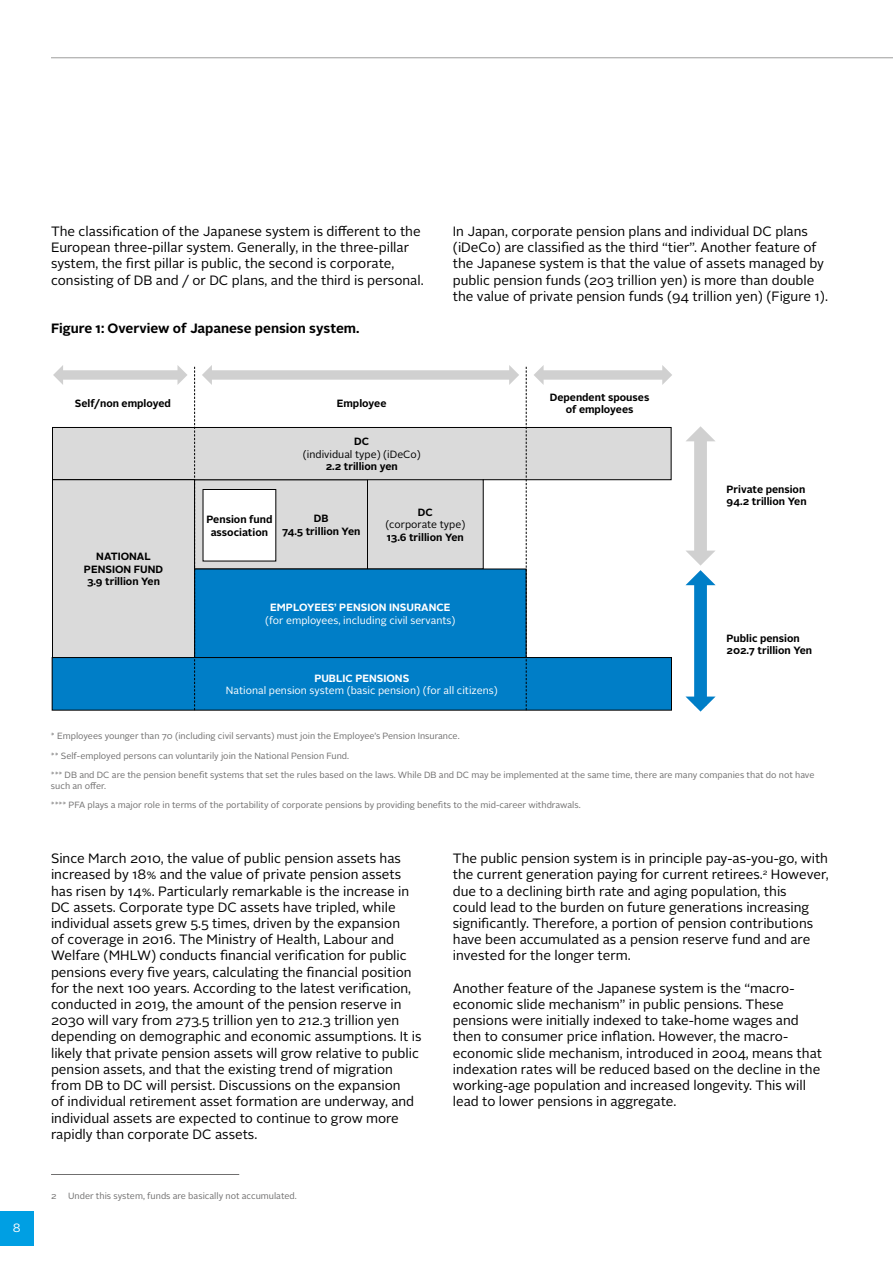
<style>
.page{position:relative;width:893px;height:1263px;background:#fff}
.page>*{position:absolute;margin:0;border:0;box-sizing:border-box;transform-origin:0 0}
.t1{font:13.5px/16.2px "Alright Sans";color:#000}
.t2{font:700 13.5px "Alright Sans";color:#000}
.t3{font:12px "Alright Sans";color:#fff}
.t4{font:700 10.5px/12.6px "Alright Sans";color:#000;text-align:center}
.t5{font:10.5px "Alright Sans";color:#fff}
.t6{font:700 10.5px "Alright Sans";color:#fff}
.t7{font:10.5px "Alright Sans";color:#000}
.t8{font:9px/19.4px "Alright Sans";color:#706f6f}
</style>
<div class="page">
<hr style="left:51px;top:57px;width:842px;height:1px;background:#9d9d9c">
<div style="left:0;top:1212px;width:34px;height:34px;background:#009fe3"></div>
<hr style="left:51px;top:1174px;width:188px;height:1px;background:#706f6f">
<div style="left:194px;top:480px;width:173px;height:89px;background:#dadada"></div>
<div style="left:194px;top:479px;width:174px;height:90px;border:1px solid #000"></div>
<div style="left:52px;top:427px;width:619px;height:53px;background:#dadada"></div>
<div style="left:52px;top:427px;width:619px;height:53px;border:1px solid #000"></div>
<div style="left:52px;top:480px;width:143px;height:177px;background:#dadada"></div>
<div style="left:52px;top:479px;width:143px;height:179px;border:1px solid #000"></div>
<div style="left:367px;top:480px;width:116px;height:89px;background:#dadada"></div>
<div style="left:367px;top:479px;width:117px;height:90px;border:1px solid #000"></div>
<div style="left:203px;top:489px;width:73px;height:72px;background:#fff"></div>
<svg style="left:534px;top:365px;width:138px;height:20px"></svg>
<svg style="left:53px;top:365px;width:134px;height:20px"></svg>
<svg style="left:202px;top:365px;width:317px;height:20px"></svg>
<svg style="left:685px;top:426px;width:31px;height:286px"></svg>
<div style="left:195px;top:569px;width:331px;height:88px;background:#007ec7"></div>
<div style="left:52px;top:657px;width:619px;height:53px;background:#007ec7"></div>
<div style="left:52px;top:657px;width:620px;height:53px;border:1px solid #000"></div>
<svg style="left:194px;top:367px;width:1px;height:343px"></svg>
<svg style="left:526px;top:367px;width:1px;height:343px"></svg>
<p class="t3" style="left:13px;top:1220px;width:9px">8</p>
<p class="t1" style="left:51px;top:223px;width:374px">The classification of the Japanese system is different to the European three-pillar system. Generally, in the three-pillar system, the first pillar is public, the second is corporate, consisting of DB and / or DC plans, and the third is personal.</p>
<p class="t2" style="left:51px;top:319px;width:310px">Figure 1: Overview of Japanese pension system.</p>
<p class="t1" style="left:453px;top:223px;width:377px">In Japan, corporate pension plans and individual DC plans (iDeCo) are classified as the third “tier”. Another feature of the Japanese system is that the value of assets managed by public pension funds (203 trillion yen) is more than double the value of private pension funds (94 trillion yen) (Figure 1).</p>
<p class="t4" style="left:75px;top:397px;width:98px">Self/non employed</p>
<p class="t4" style="left:550px;top:391px;width:101px">Dependent spouses of employees</p>
<p class="t4" style="left:337px;top:397px;width:51px">Employee</p>
<p class="t4" style="left:84px;top:550px;width:81px">NATIONAL<br>PENSION FUND<br>3.9 trillion Yen</p>
<p class="t4" style="left:354px;top:435px;width:16px">DC</p>
<p class="t7" style="left:303px;top:447px;width:119px">(individual type) (iDeCo)</p>
<p class="t4" style="left:326px;top:460px;width:73px">2.2 trillion yen</p>
<p class="t4" style="left:206px;top:513px;width:67px">Pension fund association</p>
<p class="t4" style="left:282px;top:512px;width:80px">DB<br>74.5 trillion Yen</p>
<p class="t4" style="left:418px;top:506px;width:16px">DC</p>
<p class="t7" style="left:385px;top:518px;width:82px">(corporate type)</p>
<p class="t4" style="left:387px;top:531px;width:79px">13.6 trillion Yen</p>
<p class="t6" style="left:270px;top:600px;width:182px">EMPLOYEES’ PENSION INSURANCE</p>
<p class="t5" style="left:265px;top:613px;width:192px">(for employees, including civil servants)</p>
<p class="t6" style="left:314px;top:670px;width:96px">PUBLIC PENSIONS</p>
<p class="t5" style="left:226px;top:683px;width:273px">National pension system (basic pension) (for all citizens)</p>
<p class="t4" style="left:727px;top:483px;width:82px;text-align:left">Private pension<br>94.2 trillion Yen</p>
<p class="t4" style="left:727px;top:632px;width:87px;text-align:left">Public pension<br>202.7 trillion Yen</p>
<p class="t8" style="left:51px;top:726px;width:765px">* Employees younger than 70 (including civil servants) must join the Employee’s Pension Insurance.<br>** Self-employed persons can voluntarily join the National Pension Fund.<br>*** DB and DC are the pension benefit systems that set the rules based on the laws. While DB and DC may be implemented at the same time, there are many companies that do not have</p>
<p class="t8" style="left:51px;top:776px;width:531px">such an offer.<br>**** PFA plays a major role in terms of the portability of corporate pensions by providing benefits to the mid-career withdrawals.</p>
<p class="t1" style="left:51px;top:851px;width:372px">Since March 2010, the value of public pension assets has increased by 18% and the value of private pension assets has risen by 14%. Particularly remarkable is the increase in DC assets. Corporate type DC assets have tripled, while individual assets grew 5.5 times, driven by the expansion<br>of coverage in 2016. The Ministry of Health, Labour and Welfare (MHLW) conducts financial verification for public pensions every five years, calculating the financial position for the next 100 years. According to the latest verification, conducted in 2019, the amount of the pension reserve in 2030 will vary from 273.5 trillion yen to 212.3 trillion yen depending on demographic and economic assumptions. It is likely that private pension assets will grow relative to public pension assets, and that the existing trend of migration from DB to DC will persist. Discussions on the expansion<br>of individual retirement asset formation are underway, and individual assets are expected to continue to grow more rapidly than corporate DC assets.</p>
<p class="t8" style="left:51px;top:1186px;width:7px">2</p>
<p class="t8" style="left:68px;top:1186px;width:230px">Under this system, funds are basically not accumulated.</p>
<p class="t1" style="left:453px;top:851px;width:377px">The public pension system is in principle pay-as-you-go, with the current generation paying for current retirees.<sup>2</sup> However, due to a declining birth rate and aging population, this<br>could lead to the burden on future generations increasing significantly. Therefore, a portion of pension contributions have been accumulated as a pension reserve fund and are invested for the longer term.</p>
<p class="t1" style="left:453px;top:980px;width:371px">Another feature of the Japanese system is the “macro&shy;economic slide mechanism” in public pensions. These pensions were initially indexed to take-home wages and then to consumer price inflation. However, the macro&shy;economic slide mechanism, introduced in 2004, means that indexation rates will be reduced based on the decline in the working-age population and increased longevity. This will lead to lower pensions in aggregate.</p>
</div>
